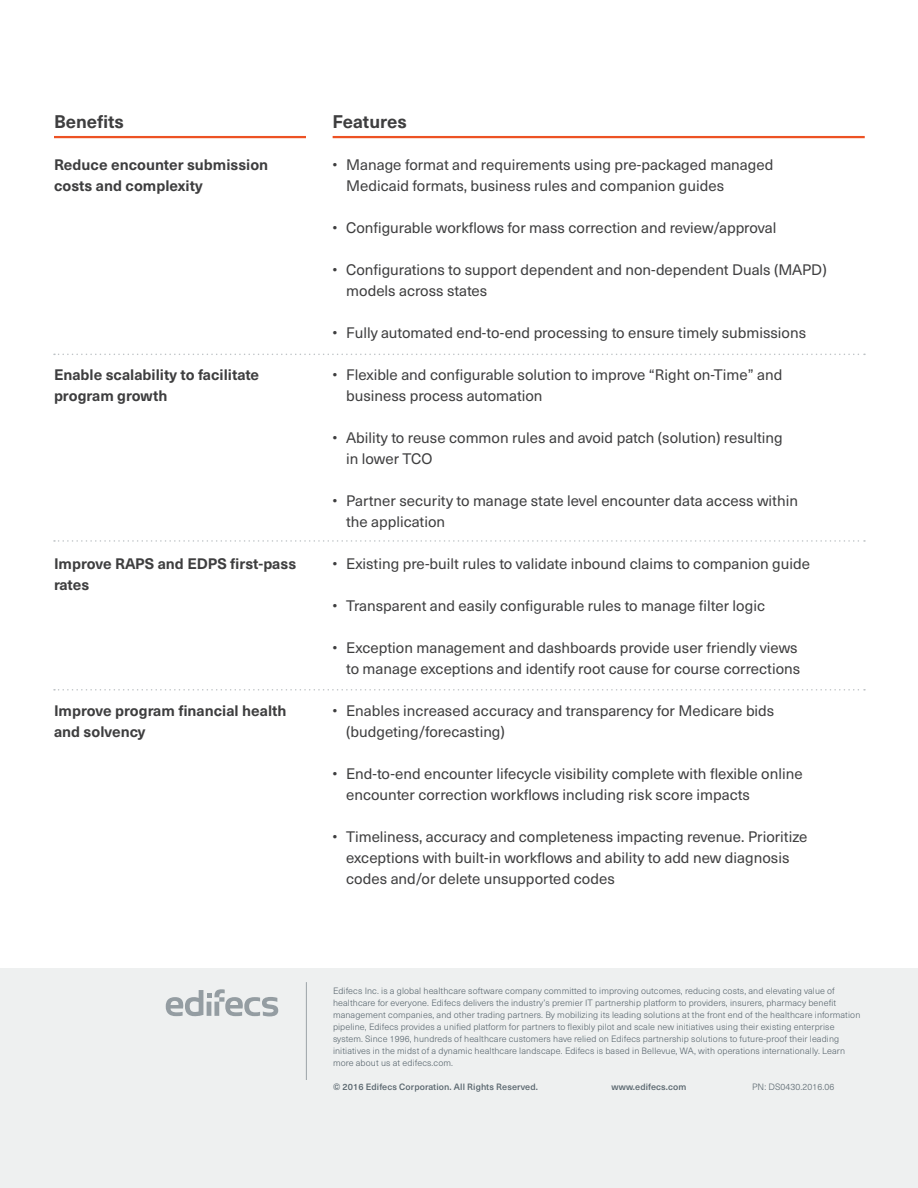
<style>
.page{position:relative;width:918px;height:1188px;background:#fff}
.page>*{position:absolute;margin:0;border:0;box-sizing:border-box;transform-origin:0 0}
.t1{font:700 18px "Neue Haas Unica Pro";color:#3e3e3f}
.t2{font:15px/21px "Neue Haas Unica Pro";color:#3e3e3f}
.body{font:700 15px/21px "Neue Haas Unica Pro";color:#3e3e3f}
.t3{font:300 9px/12px "Neue Haas Unica Pro";letter-spacing:.01em;color:#59666e}
.t4{font:500 9px "Neue Haas Unica Pro";letter-spacing:.01em;color:#59666e}
</style>
<div class="page">
<div style="left:0;top:968px;width:918px;height:220px;background:#eef0f0"></div>
<svg style="left:166px;top:989px;width:112px;height:27px"></svg>
<hr style="left:306px;top:982px;width:1px;height:98px;background:#9ca3a8">
<hr style="left:54px;top:136px;width:252px;height:2px;background:#ed5224">
<hr style="left:333px;top:136px;width:532px;height:2px;background:#ed5224">
<svg style="left:54px;top:354px;width:811px;height:1px"></svg>
<svg style="left:54px;top:540px;width:811px;height:2px"></svg>
<svg style="left:54px;top:689px;width:811px;height:2px"></svg>
<h3 class="t1" style="left:54px;top:110px;width:72px">Benefits</h3>
<h2 class="body" style="left:54px;top:154px;width:216px">Reduce encounter submission costs and complexity</h2>
<p class="body" style="left:54px;top:364px;width:207px">Enable scalability to facilitate program growth</p>
<p class="body" style="left:54px;top:553px;width:244px">Improve RAPS and EDPS first-pass rates</p>
<p class="body" style="left:54px;top:700px;width:234px">Improve program financial health and solvency</p>
<h3 class="t1" style="left:333px;top:110px;width:76px">Features</h3>
<p class="t2" style="left:346px;top:154px;width:429px;text-indent:-14px">• Manage format and requirements using pre-packaged managed<br>Medicaid formats, business rules and companion guides</p>
<p class="t2" style="left:333px;top:217px;width:445px">• Configurable workflows for mass correction and review/approval</p>
<p class="t2" style="left:346px;top:259px;width:482px;text-indent:-14px">• Configurations to support dependent and non-dependent Duals (MAPD) models across states</p>
<p class="t2" style="left:333px;top:322px;width:475px">• Fully automated end-to-end processing to ensure timely submissions</p>
<p class="t2" style="left:346px;top:364px;width:438px;text-indent:-14px">• Flexible and configurable solution to improve “Right on-Time” and business process automation</p>
<p class="t2" style="left:346px;top:427px;width:438px;text-indent:-14px">• Ability to reuse common rules and avoid patch (solution) resulting in lower TCO</p>
<p class="t2" style="left:346px;top:490px;width:453px;text-indent:-14px">• Partner security to manage state level encounter data access within the application</p>
<p class="t2" style="left:333px;top:553px;width:479px">• Existing pre-built rules to validate inbound claims to companion guide</p>
<p class="t2" style="left:333px;top:595px;width:434px">• Transparent and easily configurable rules to manage filter logic</p>
<p class="t2" style="left:333px;top:637px;width:469px;text-align:right">• Exception management and dashboards provide user friendly views to manage exceptions and identify root cause for course corrections</p>
<p class="t2" style="left:346px;top:700px;width:430px;text-indent:-14px">• Enables increased accuracy and transparency for Medicare bids (budgeting/forecasting)</p>
<p class="t2" style="left:346px;top:763px;width:458px;text-indent:-14px">• End-to-end encounter lifecycle visibility complete with flexible online encounter correction workflows including risk score impacts</p>
<p class="t2" style="left:346px;top:826px;width:463px;text-indent:-14px">• Timeliness, accuracy and completeness impacting revenue. Prioritize exceptions with built-in workflows and ability to add new diagnosis codes and/or delete unsupported codes</p>
<p class="t3" style="left:333px;top:984px;width:529px">Edifecs Inc. is a global healthcare software company committed to improving outcomes, reducing costs, and elevating value of healthcare for everyone. Edifecs delivers the industry’s premier IT partnership platform to providers, insurers, pharmacy benefit management companies, and other trading partners. By mobilizing its leading solutions at the front end of the healthcare information pipeline, Edifecs provides a unified platform for partners to flexibly pilot and scale new initiatives using their existing enterprise system. Since 1996, hundreds of healthcare customers have relied on Edifecs partnership solutions to future-proof their leading initiatives in the midst of a dynamic healthcare landscape. Edifecs is based in Bellevue, WA, with operations internationally. Learn more about us at edifecs.com.</p>
<p class="t4" style="left:333px;top:1081px;width:206px">© 2016 Edifecs Corporation. All Rights Reserved.</p>
<p class="t4" style="left:612px;top:1081px;width:76px">www.edifecs.com</p>
<p class="t3" style="left:752px;top:1080px;width:84px">PN: DS0430.2016.06</p>
</div>
